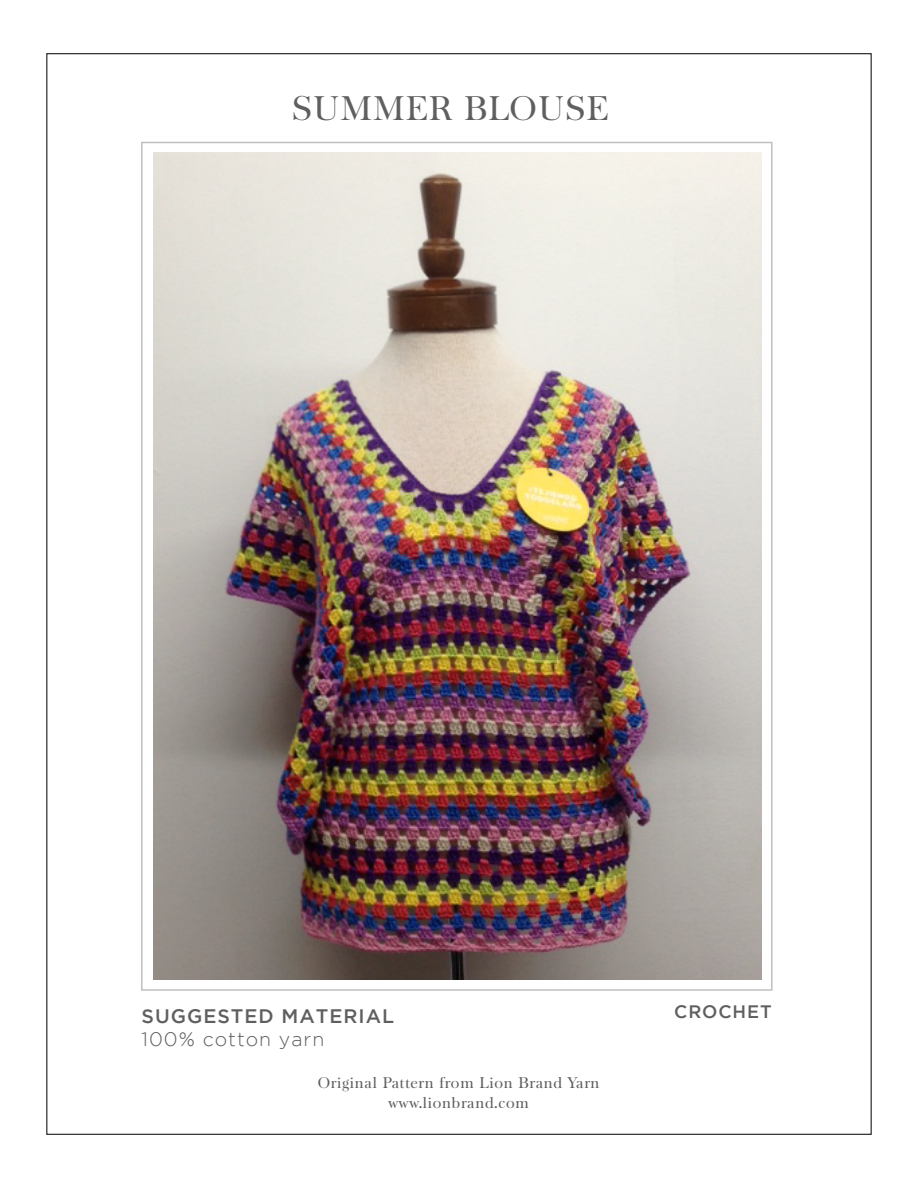
<style>
.page{position:relative;width:918px;height:1188px;background:#fff}
.page>*{position:absolute;margin:0;border:0;box-sizing:border-box;transform-origin:0 0}
.t1{font:33px "Baskerville";letter-spacing:.05em;color:#5f5f60}
.t2{font:500 19.5px "Gotham";letter-spacing:.05em;color:#5f5f60}
.t3{font:300 19.5px "Gotham";letter-spacing:.05em;color:#5f5f60}
.t4{font:500 18px "Gotham";letter-spacing:.05em;color:#5f5f60}
.t5{font:15px/19.5px "Baskerville";letter-spacing:.05em;color:#5f5f60;text-align:center}
</style>
<div class="page">
<div style="left:46px;top:53px;width:826px;height:1082px;background:#fff;border:1px solid #1b1b19"></div>
<img style="left:154px;top:153px;width:607px;height:826px">
<h1 class="t1" style="left:293px;top:88px;width:317px">SUMMER BLOUSE</h1>
<h2 class="t2" style="left:142px;top:1005px;width:254px">SUGGESTED MATERIAL</h2>
<h2 class="t3" style="left:142px;top:1028px;width:184px">100% cotton yarn</h2>
<p class="t5" style="left:318px;top:1073px;width:283px">Original Pattern from Lion Brand Yarn www.lionbrand.com</p>
<p class="t4" style="left:674px;top:1001px;width:99px">CROCHET</p>
</div>
